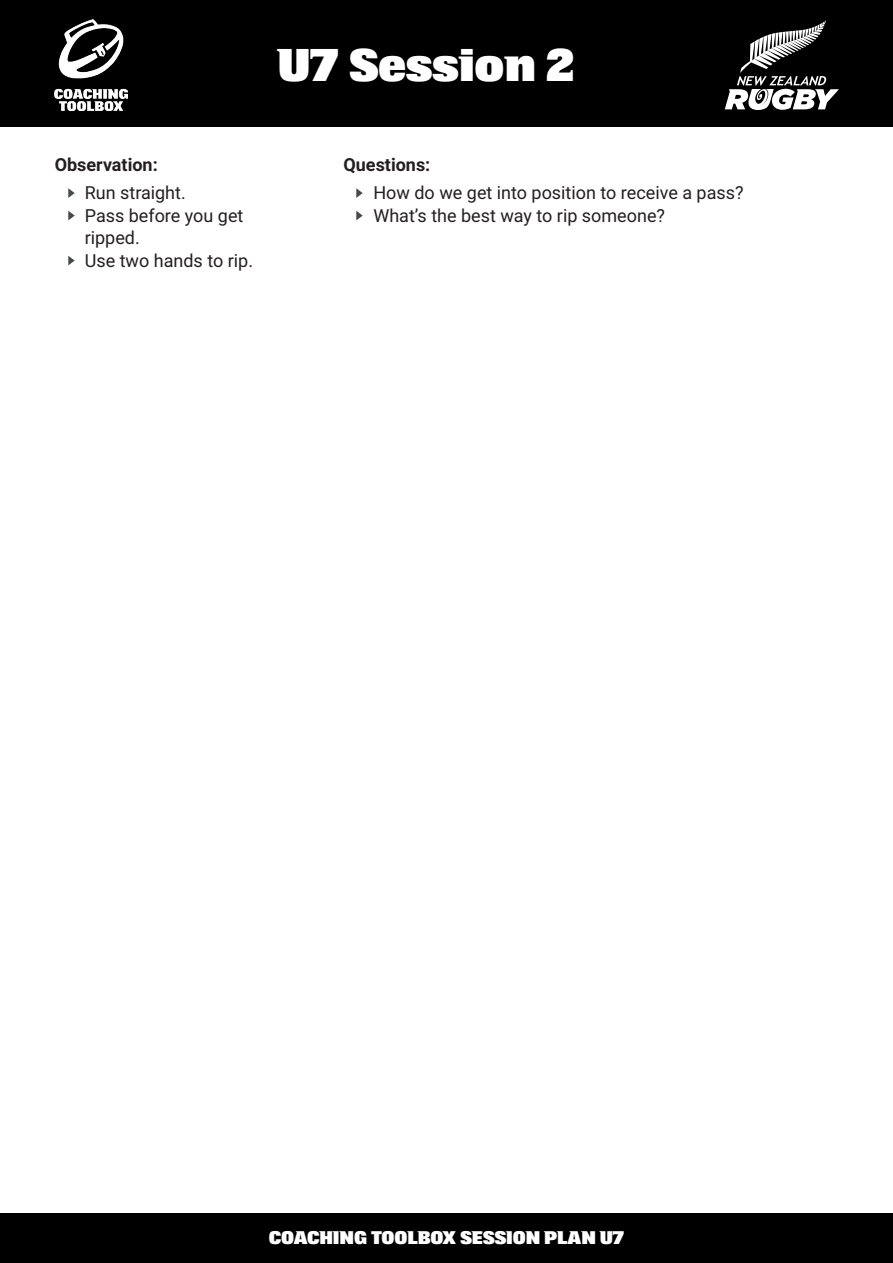
<style>
.page{position:relative;width:893px;height:1263px;background:#fff}
.page>*{position:absolute;margin:0;border:0;box-sizing:border-box;transform-origin:0 0}
.t1{font:700 45px "NZ Rugby Chisel";color:#fff}
.t2{font:18px/22.5px "Roboto";color:#231f20}
.t3{font:700 18px "NZ Rugby Chisel";color:#fff}
.t4{font:700 18px "Roboto";color:#231f20}
</style>
<div class="page">
<div style="left:0;top:0;width:893px;height:126px;background:#000"></div>
<svg style="left:725px;top:20px;width:114px;height:90px"></svg>
<div style="left:0;top:1213px;width:893px;height:50px;background:#000"></div>
<img style="left:55px;top:20px;width:72px;height:91px">
<svg style="left:68px;top:188px;width:7px;height:10px"></svg>
<svg style="left:356px;top:188px;width:7px;height:10px"></svg>
<svg style="left:68px;top:211px;width:7px;height:9px"></svg>
<svg style="left:68px;top:256px;width:7px;height:9px"></svg>
<svg style="left:356px;top:211px;width:7px;height:9px"></svg>
<p class="t1" style="left:278px;top:39px;width:298px">U7 Session 2</p>
<p class="t4" style="left:55px;top:152px;width:105px">Observation:</p>
<p class="t2" style="left:85px;top:181px;width:103px">Run straight.</p>
<p class="t2" style="left:85px;top:203px;width:160px">Pass before you get ripped.</p>
<p class="t2" style="left:85px;top:248px;width:170px">Use two hands to rip.</p>
<p class="t4" style="left:343px;top:152px;width:88px">Questions:</p>
<p class="t2" style="left:373px;top:181px;width:372px">How do we get into position to receive a pass?</p>
<p class="t2" style="left:373px;top:203px;width:293px">What’s the best way to rip someone?</p>
<p class="t3" style="left:269px;top:1227px;width:357px">COACHING TOOLBOX SESSION PLAN U7</p>
</div>
